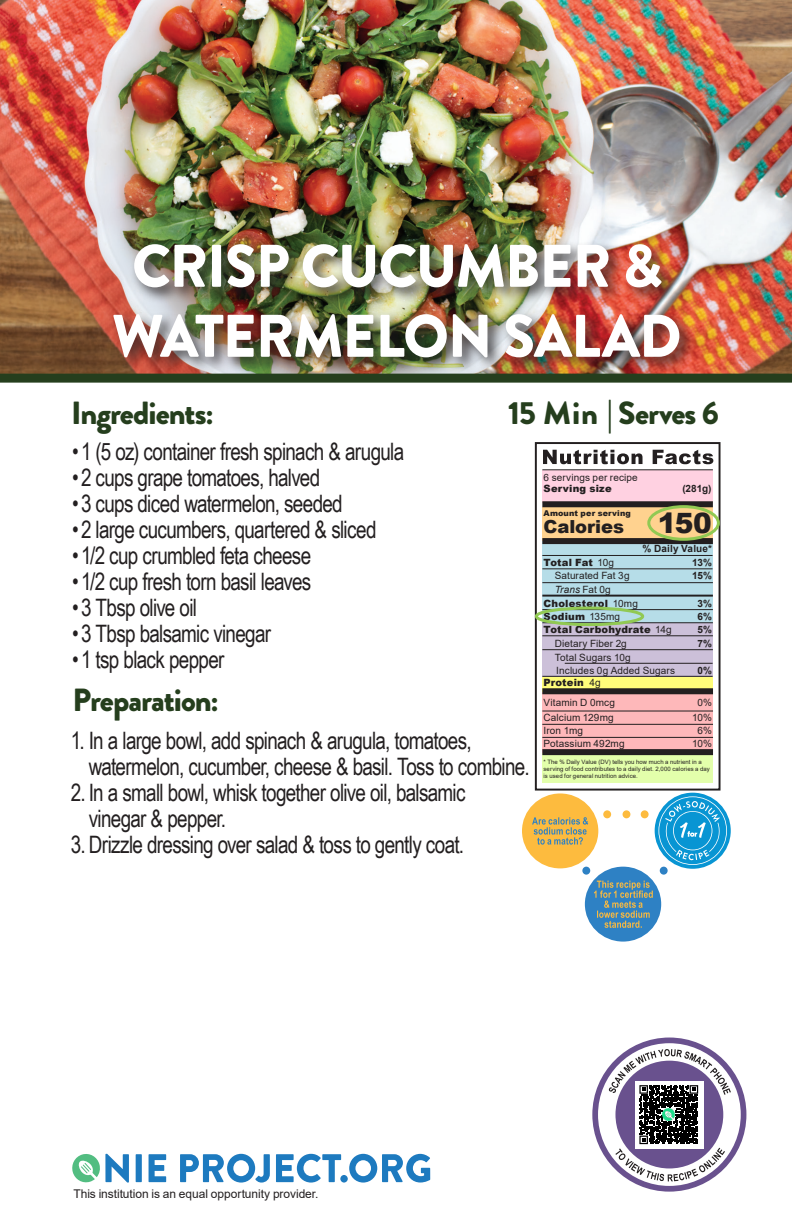
<style>
.page{position:relative;width:792px;height:1224px;background:#fff}
.page>*{position:absolute;margin:0;border:0;box-sizing:border-box;transform-origin:0 0}
.t1{font:900 60px/70px "Brandon Grotesque";letter-spacing:-.02em;color:#fff;text-align:center;scale:.96 1}
.t2{font:900 32px "Brandon Grotesque";letter-spacing:-.03em;color:#253e1d}
.t3{font:900 28px "Arial";color:#231f20}
.t4{font:24px/26px "Arial Narrow";letter-spacing:-.03em;color:#231f20;scale:.96 1}
.t5{font:900 18px "Arial";letter-spacing:-.005em;color:#231f20}
.t6{font:12px "Arial";letter-spacing:-.005em;color:#231f20}
.t7{font:10px "Arial";letter-spacing:.01em;color:#231f20}
.t8{font:900 10px "Arial";letter-spacing:.02em;color:#231f20}
.t9{font:700 10px "Arial";letter-spacing:.015em;color:#231f20}
.t10{font:italic 10px "Arial";letter-spacing:.005em;color:#231f20}
.t11{font:900 8px "Arial";letter-spacing:.02em;color:#231f20}
.t12{font:6px/7.2px "Arial";letter-spacing:.01em;color:#231f20}
.s1{font-weight:400}
.s2{font-style:normal}
</style>
<div class="page">
<img style="left:0;top:0;width:792px;height:383px">
<div style="left:110px;top:240px;width:587px;height:134px;background:#231f20;opacity:.75"></div>
<div style="left:535px;top:442px;width:186px;height:349px;border:2px solid #231f20"></div>
<div style="left:542px;top:692px;width:171px;height:61px;background:#feb8ba"></div>
<div style="left:542px;top:507px;width:171px;height:34px;background:#ffd28f"></div>
<div style="left:542px;top:753px;width:171px;height:30px;background:#e3ffab"></div>
<div style="left:542px;top:676px;width:171px;height:16px;background:#fffd7a"></div>
<div style="left:542px;top:623px;width:171px;height:53px;background:#ccc0d9"></div>
<div style="left:542px;top:541px;width:171px;height:81px;background:#b6dde8"></div>
<div style="left:542px;top:470px;width:171px;height:33px;background:#ffd1e1"></div>
<div style="left:542px;top:501px;width:171px;height:6px;background:#231f20"></div>
<div style="left:542px;top:538px;width:171px;height:6px;background:#231f20"></div>
<hr style="left:542px;top:469px;width:171px;height:1px;background:#231f20">
<hr style="left:542px;top:555px;width:171px;height:1px;background:#231f20">
<hr style="left:542px;top:568px;width:171px;height:1px;background:#231f20">
<hr style="left:542px;top:582px;width:171px;height:1px;background:#231f20">
<hr style="left:542px;top:595px;width:171px;height:2px;background:#231f20">
<hr style="left:542px;top:609px;width:171px;height:1px;background:#231f20">
<hr style="left:542px;top:622px;width:171px;height:1px;background:#231f20">
<hr style="left:542px;top:635px;width:171px;height:1px;background:#231f20">
<hr style="left:542px;top:649px;width:171px;height:1px;background:#231f20">
<hr style="left:542px;top:676px;width:171px;height:1px;background:#231f20">
<hr style="left:565px;top:663px;width:148px;height:1px;background:#231f20">
<hr style="left:542px;top:711px;width:171px;height:1px;background:#231f20">
<hr style="left:542px;top:724px;width:171px;height:1px;background:#231f20">
<hr style="left:542px;top:737px;width:171px;height:1px;background:#231f20">
<div style="left:542px;top:688px;width:171px;height:6px;background:#231f20"></div>
<div style="left:542px;top:749px;width:171px;height:6px;background:#231f20"></div>
<svg style="left:543px;top:450px;width:170px;height:14px"></svg>
<svg style="left:592px;top:1038px;width:154px;height:154px"></svg>
<svg style="left:72px;top:1153px;width:57px;height:30px"></svg>
<div style="left:136px;top:1154px;width:6px;height:28px;background:#1d7abf"></div>
<svg style="left:149px;top:1154px;width:17px;height:28px"></svg>
<svg style="left:180px;top:1154px;width:90px;height:29px"></svg>
<svg style="left:276px;top:1154px;width:65px;height:29px"></svg>
<div style="left:340px;top:1175px;width:8px;height:8px;background:#1d7abf;border-radius:50%"></div>
<svg style="left:349px;top:1154px;width:81px;height:29px"></svg>
<div style="left:647px;top:505px;width:73px;height:36px;border:3px solid #91c953;border-radius:50%"></div>
<div style="left:535px;top:607px;width:109px;height:19px;border:3px solid #91c953;border-radius:50%"></div>
<div style="left:641px;top:810px;width:8px;height:8px;background:#fdbb3e;border-radius:50%"></div>
<div style="left:522px;top:793px;width:76px;height:75px;background:#fdbb3e;border-radius:50%"></div>
<div style="left:585px;top:867px;width:76px;height:75px;background:#2e81c4;border-radius:50%"></div>
<div style="left:623px;top:810px;width:7px;height:8px;background:#fdbb3e;border-radius:50%"></div>
<div style="left:603px;top:810px;width:8px;height:8px;background:#fdbb3e;border-radius:50%"></div>
<div style="left:582px;top:867px;width:8px;height:8px;background:#2e81c4;border-radius:50%"></div>
<div style="left:660px;top:867px;width:8px;height:8px;background:#2e81c4;border-radius:50%"></div>
<svg style="left:655px;top:793px;width:76px;height:76px"></svg>
<svg style="left:594px;top:881px;width:59px;height:47px"></svg>
<svg style="left:532px;top:817px;width:56px;height:28px"></svg>
<p class="t1" style="left:112px;top:232px;width:595px">CRISP CUCUMBER &amp;<br>WATERMELON SALAD</p>
<p class="t2" style="left:71px;top:390px;width:144px">Ingredients:</p>
<p class="t2" style="left:508px;top:390px;width:213px">15 Min | Serves 6</p>
<p class="t4" style="left:72px;top:437px;width:348px">•1 (5 oz) container fresh spinach &amp; arugula</p>
<p class="t4" style="left:72px;top:463px;width:260px">•2 cups grape tomatoes, halved</p>
<p class="t4" style="left:72px;top:489px;width:284px">•3 cups diced watermelon, seeded</p>
<p class="t4" style="left:72px;top:515px;width:319px">•2 large cucumbers, quartered &amp; sliced</p>
<p class="t4" style="left:72px;top:541px;width:251px">•1/2 cup crumbled feta cheese</p>
<p class="t4" style="left:72px;top:567px;width:251px">•1/2 cup fresh torn basil leaves</p>
<p class="t4" style="left:72px;top:593px;width:132px">•3 Tbsp olive oil</p>
<p class="t4" style="left:72px;top:619px;width:209px">•3 Tbsp balsamic vinegar</p>
<p class="t4" style="left:72px;top:645px;width:160px">•1 tsp black pepper</p>
<p class="t2" style="left:73px;top:677px;width:148px">Preparation:</p>
<p class="t4" style="left:89px;top:727px;width:461px;text-indent:-18px">1. In a large bowl, add spinach &amp; arugula, tomatoes, watermelon, cucumber, cheese &amp; basil. Toss to combine.</p>
<p class="t4" style="left:89px;top:779px;width:394px;text-indent:-18px">2. In a small bowl, whisk together olive oil, balsamic vinegar &amp; pepper.</p>
<p class="t4" style="left:71px;top:831px;width:411px">3. Drizzle dressing over salad &amp; toss to gently coat.</p>
<p class="t7" style="left:544px;top:470px;width:96px">6 servings per recipe</p>
<p class="t5" style="left:544px;top:514px;width:82px">Calories</p>
<p class="t3" style="left:658px;top:503px;width:56px">150</p>
<p class="t8" style="left:544px;top:555px;width:72px">Total Fat <span class="s1">10g</span></p>
<p class="t8" style="left:544px;top:481px;width:70px">Serving size</p>
<p class="t9" style="left:682px;top:482px;width:31px">(281g)</p>
<p class="t11" style="left:544px;top:507px;width:89px">Amount per serving</p>
<p class="t9" style="left:643px;top:542px;width:71px">% Daily Value*</p>
<p class="t9" style="left:692px;top:555px;width:21px">13%</p>
<p class="t9" style="left:692px;top:568px;width:21px">15%</p>
<p class="t9" style="left:698px;top:596px;width:16px">3%</p>
<p class="t7" style="left:555px;top:568px;width:76px">Saturated Fat 3g</p>
<p class="t10" style="left:555px;top:583px;width:58px">Trans <span class="s2">Fat 0g</span></p>
<p class="t7" style="left:613px;top:596px;width:27px">10mg</p>
<p class="t8" style="left:544px;top:609px;width:78px">Sodium <span class="s1">135mg</span></p>
<p class="t8" style="left:544px;top:622px;width:130px">Total Carbohydrate <span class="s1">14g</span></p>
<p class="t7" style="left:555px;top:637px;width:74px">Dietary Fiber 2g</p>
<p class="t7" style="left:555px;top:650px;width:78px">Total Sugars 10g</p>
<p class="t8" style="left:544px;top:596px;width:66px">Cholesterol</p>
<p class="t9" style="left:697px;top:609px;width:16px">6%</p>
<p class="t9" style="left:697px;top:623px;width:16px">5%</p>
<p class="t9" style="left:697px;top:637px;width:16px">7%</p>
<p class="t9" style="left:697px;top:664px;width:16px">0%</p>
<p class="t7" style="left:556px;top:664px;width:120px">Includes 0g Added Sugars</p>
<p class="t7" style="left:589px;top:675px;width:13px">4g</p>
<p class="t7" style="left:544px;top:696px;width:73px">Vitamin D 0mcg</p>
<p class="t7" style="left:544px;top:711px;width:72px">Calcium 129mg</p>
<p class="t7" style="left:544px;top:724px;width:41px">Iron 1mg</p>
<p class="t12" style="left:544px;top:758px;width:168px">* The % Daily Value (DV) tells you how much a nutrient in a serving of food contributes to a daily diet. 2,000 calories a day is used for general nutrition advice.</p>
<p class="t8" style="left:544px;top:675px;width:42px">Protein</p>
<p class="t7" style="left:697px;top:696px;width:16px">0%</p>
<p class="t7" style="left:692px;top:711px;width:21px">10%</p>
<p class="t7" style="left:697px;top:724px;width:16px">6%</p>
<p class="t7" style="left:692px;top:736px;width:21px">10%</p>
<p class="t7" style="left:544px;top:736px;width:83px">Potassium 492mg</p>
<p class="t6" style="left:73px;top:1185px;width:247px">This institution is an equal opportunity provider.</p>
</div>
